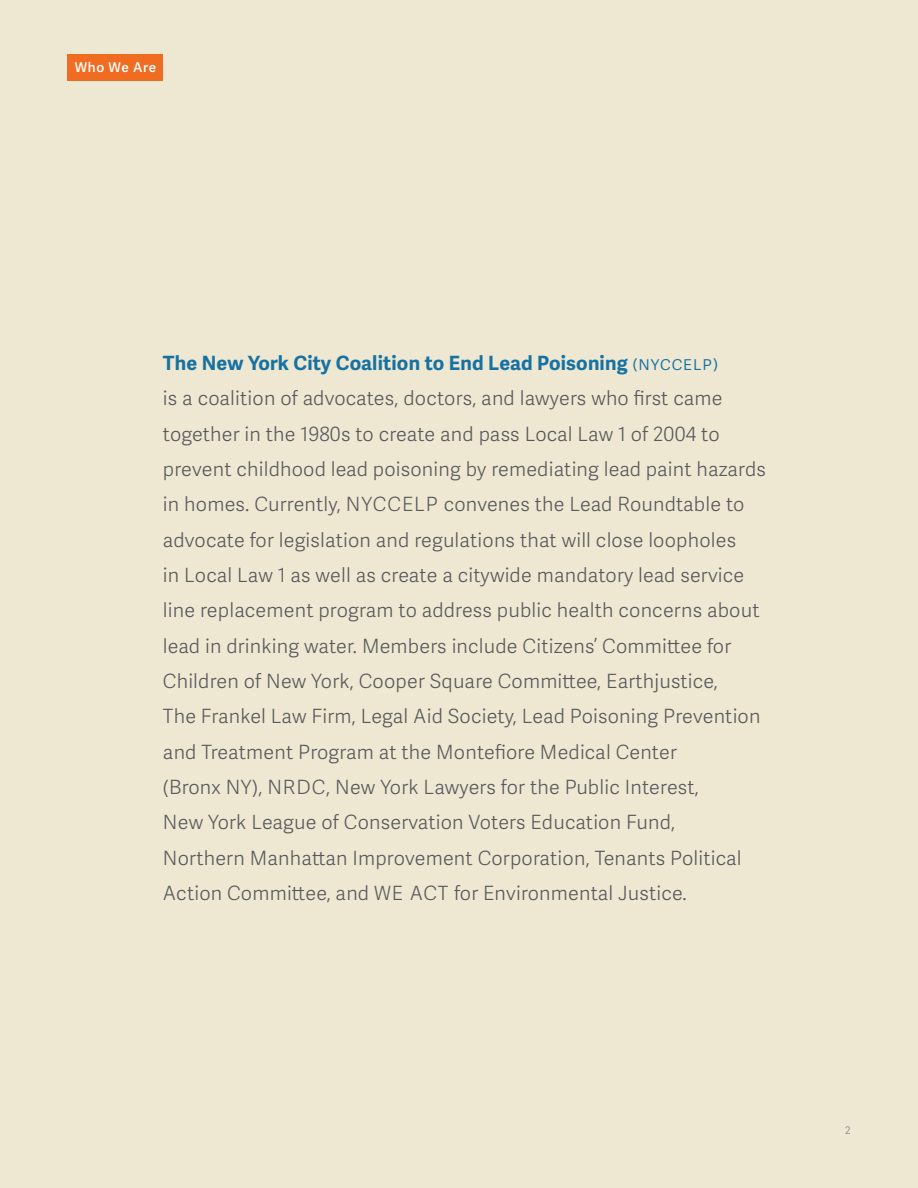
<style>
.page{position:relative;width:918px;height:1188px;background:#eee8d3}
.page>*{position:absolute;margin:0;border:0;box-sizing:border-box;transform-origin:0 0}
.t1{font:300 19.65px/35.4px "Adelle Sans";letter-spacing:.01em;color:#58595b}
.t2{font:600 13.5px "Adelle Sans";letter-spacing:.05em;color:#fff}
.t3{font:10.5px "Adelle Sans";color:#939598}
.s1{font-weight:700;color:#1772a1}
.s2{color:#1772a1}
</style>
<div class="page">
<div style="left:68px;top:54px;width:95px;height:27px;background:#ef6c21"></div>
<p class="t2" style="left:75px;top:60px;width:83px">Who We Are</p>
<p class="t1" style="left:163px;top:346px;width:604px"><span class="s1">The New York City Coalition to End Lead Poisoning</span> <span class="s2">(nyccelp)<br></span>is a coalition of advocates, doctors, and lawyers who first came together in the 1980s to create and pass Local Law 1 of 2004 to prevent childhood lead poisoning by remediating lead paint hazards in homes. Currently, NYCCELP convenes the Lead Roundtable to advocate for legislation and regulations that will close loopholes<br>in Local Law 1 as well as create a citywide mandatory lead service line replacement program to address public health concerns about lead in drinking water. Members include Citizens’ Committee for Children of New York, Cooper Square Committee, Earthjustice,<br>The Frankel Law Firm, Legal Aid Society, Lead Poisoning Prevention and Treatment Program at the Montefiore Medical Center<br>(Bronx NY), NRDC, New York Lawyers for the Public Interest,<br>New York League of Conservation Voters Education Fund,<br>Northern Manhattan Improvement Corporation, Tenants Political Action Committee, and WE ACT for Environmental Justice.</p>
<p class="t3" style="left:845px;top:1124px;width:7px">2</p>
</div>
